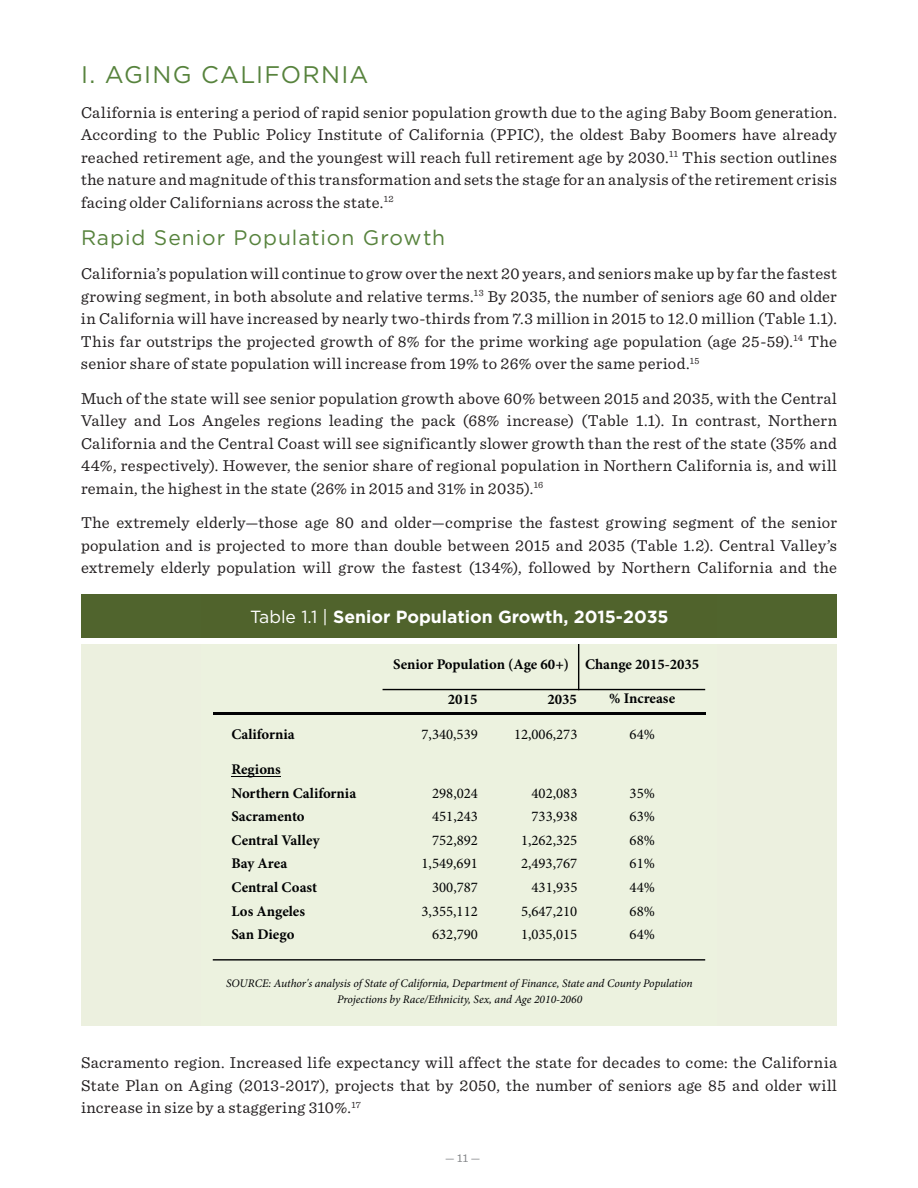
<style>
.page{position:relative;width:918px;height:1188px;background:#fff}
.page>*{position:absolute;margin:0;border:0;box-sizing:border-box;transform-origin:0 0}
.t1{font:24px "Gotham";letter-spacing:.055em;color:#57833d}
.t2{font:21px "Gotham";letter-spacing:.045em;color:#57833d}
.t3{font:700 17.55px "Gotham";color:#fff}
.t4{font:16.5px/22.5px "Sentinel";letter-spacing:.02em;color:#231f20;text-align:justify}
.t5{font:14.7px/23.5px "Minion Pro";color:#010203;text-align:justify}
.t6{font:700 14.7px/23.5px "Minion Pro";color:#010203}
.t7{font:12px "Sentinel";color:#808285}
.t8{font:italic 11.55px/15.8px "Minion Pro";letter-spacing:-.01em;color:#010203;text-align:center}
.s1{font-weight:400}
</style>
<div class="page">
<div style="left:81px;top:594px;width:756px;height:65px;background:#50642d"></div>
<div style="left:81px;top:641px;width:756px;height:384px;background:#ecf0df"></div>
<hr style="left:231px;top:776px;width:50px;height:1px;background:#010203">
<hr style="left:578px;top:643px;width:1px;height:47px;background:#010203">
<hr style="left:383px;top:689px;width:322px;height:1px;background:#010203">
<hr style="left:213px;top:712px;width:492px;height:3px;background:#010203">
<hr style="left:213px;top:959px;width:492px;height:2px;background:#010203">
<div style="left:81px;top:638px;width:756px;height:6px;background:#fff"></div>
<h1 class="t1" style="left:81px;top:61px;width:289px">I. AGING CALIFORNIA</h1>
<p class="t4" style="left:81px;top:100px;width:758px">California is entering a period of rapid senior population growth due to the aging Baby Boom generation.<br>According to the Public Policy Institute of California (PPIC), the oldest Baby Boomers have already reached retirement age, and the youngest will reach full retirement age by 2030.<sup>11</sup> This section outlines the nature and magnitude of this transformation and sets the stage for an analysis of the retirement crisis facing older Californians across the state.<sup>12</sup></p>
<p class="t2" style="left:81px;top:226px;width:366px">Rapid Senior Population Growth</p>
<p class="t4" style="left:81px;top:261px;width:758px">California’s population will continue to grow over the next 20 years, and seniors make up by far the fastest growing segment, in both absolute and relative terms.<sup>13</sup> By 2035, the number of seniors age 60 and older in California will have increased by nearly two-thirds from 7.3 million in 2015 to 12.0 million (Table 1.1).<br>This far outstrips the projected growth of 8% for the prime working age population (age 25-59).<sup>14</sup> The senior share of state population will increase from 19% to 26% over the same period.<sup>15</sup></p>
<p class="t4" style="left:81px;top:386px;width:758px">Much of the state will see senior population growth above 60% between 2015 and 2035, with the Central Valley and Los Angeles regions leading the pack (68% increase) (Table 1.1). In contrast, Northern California and the Central Coast will see significantly slower growth than the rest of the state (35% and 44%, respectively). However, the senior share of regional population in Northern California is, and will remain, the highest in the state (26% in 2015 and 31% in 2035).<sup>16</sup></p>
<p class="t4" style="left:81px;top:510px;width:758px">The extremely elderly—those age 80 and older—comprise the fastest growing segment of the senior population and is projected to more than double between 2015 and 2035 (Table 1.2). Central Valley’s extremely elderly population will grow the fastest (134%), followed by Northern California and the</p>
<p class="t3" style="left:250px;top:606px;width:420px"><span class="s1">Table 1.1 |</span> Senior Population Growth, 2015-2035</p>
<p class="t6" style="left:393px;top:653px;width:308px">Senior Population (Age 60+) Change 2015-2035</p>
<p class="t6" style="left:448px;top:688px;width:31px">2015</p>
<p class="t6" style="left:547px;top:688px;width:31px">2035</p>
<p class="t6" style="left:231px;top:723px;width:65px">California</p>
<p class="t5" style="left:422px;top:723px;width:58px">7,340,539</p>
<p class="t5" style="left:514px;top:723px;width:65px">12,006,273</p>
<p class="t6" style="left:231px;top:758px;width:126px">Regions<br>Northern California</p>
<p class="t5" style="left:432px;top:782px;width:47px">298,024</p>
<p class="t5" style="left:532px;top:782px;width:47px">402,083</p>
<p class="t6" style="left:231px;top:805px;width:75px">Sacramento</p>
<p class="t5" style="left:432px;top:805px;width:47px">451,243</p>
<p class="t5" style="left:532px;top:805px;width:47px">733,938</p>
<p class="t6" style="left:231px;top:829px;width:90px">Central Valley</p>
<p class="t5" style="left:432px;top:829px;width:47px">752,892</p>
<p class="t5" style="left:521px;top:829px;width:58px">1,262,325</p>
<p class="t6" style="left:231px;top:853px;width:57px">Bay Area</p>
<p class="t5" style="left:422px;top:853px;width:58px">1,549,691</p>
<p class="t5" style="left:521px;top:853px;width:58px">2,493,767</p>
<p class="t6" style="left:231px;top:876px;width:87px">Central Coast</p>
<p class="t5" style="left:432px;top:876px;width:47px">300,787</p>
<p class="t5" style="left:532px;top:876px;width:47px">431,935</p>
<p class="t6" style="left:231px;top:900px;width:75px">Los Angeles</p>
<p class="t5" style="left:422px;top:900px;width:58px">3,355,112</p>
<p class="t5" style="left:521px;top:900px;width:58px">5,647,210</p>
<p class="t6" style="left:231px;top:923px;width:65px">San Diego</p>
<p class="t5" style="left:432px;top:923px;width:47px">632,790</p>
<p class="t5" style="left:521px;top:923px;width:58px">1,035,015</p>
<p class="t6" style="left:609px;top:687px;width:67px">% Increase</p>
<p class="t5" style="left:630px;top:723px;width:27px">64%</p>
<p class="t5" style="left:630px;top:782px;width:27px">35% 63% 68% 61% 44% 68% 64%</p>
<p class="t8" style="left:226px;top:976px;width:468px">SOURCE: Author's analysis of State of California, Department of Finance, State and County Population<br>Projections by Race/Ethnicity, Sex, and Age 2010-2060</p>
<p class="t4" style="left:81px;top:1050px;width:758px">Sacramento region. Increased life expectancy will affect the state for decades to come: the California State Plan on Aging (2013-2017), projects that by 2050, the number of seniors age 85 and older will increase in size by a staggering 310%.<sup>17</sup></p>
<p class="t7" style="left:445px;top:1149px;width:37px">— 11 —</p>
</div>
